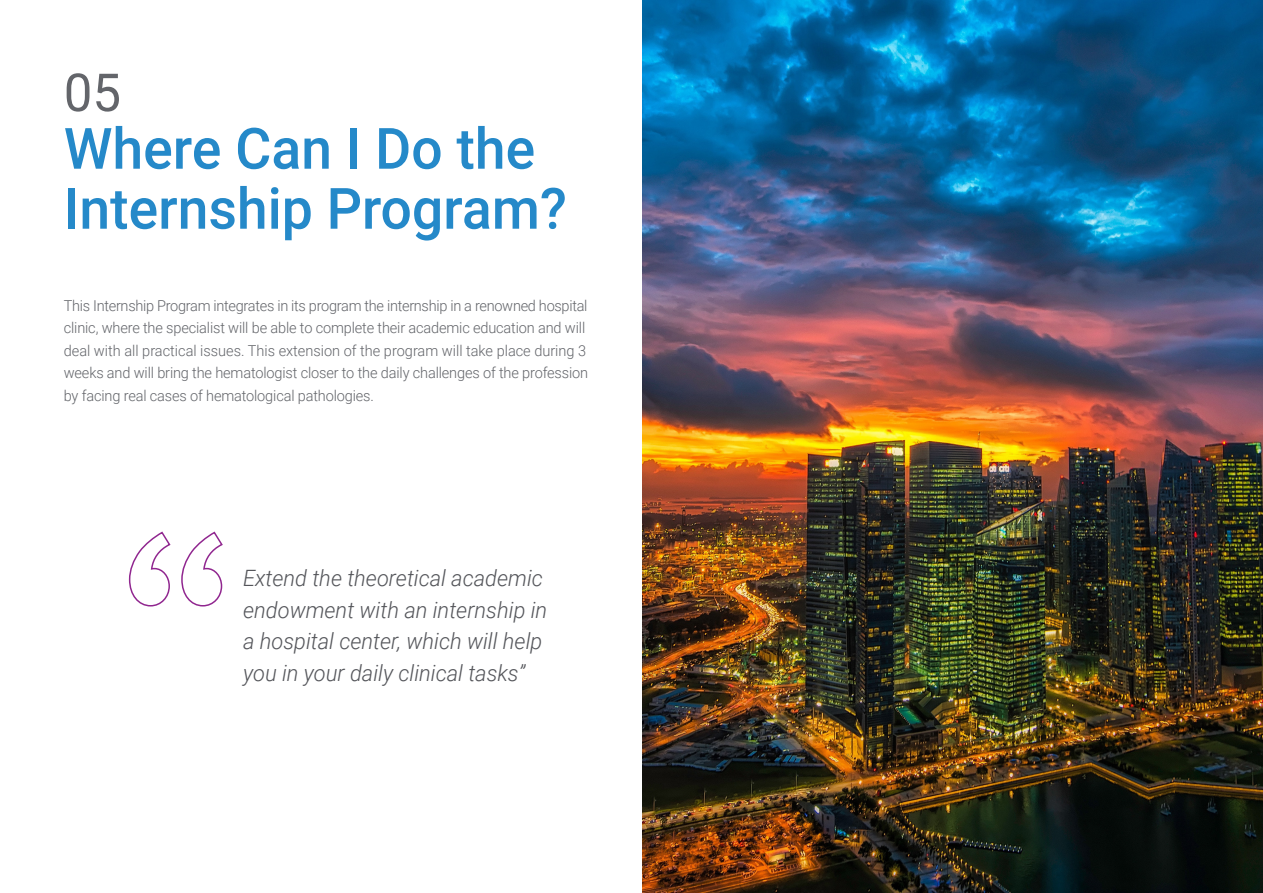
<style>
.page{position:relative;width:1263px;height:893px;background:#fff}
.page>*{position:absolute;margin:0;border:0;box-sizing:border-box;transform-origin:0 0}
.Portadilla{font:500 57px/60px "Roboto";color:#2589c9}
.t1{font:52.5px "Roboto";color:#63656a}
.Destacados{font:italic 300 22.5px/31.5px "Roboto";color:#54555a}
.Texto_Simple{font:300 15px/22.5px "Roboto";letter-spacing:-.01em;color:#63656a}
</style>
<div class="page">
<svg style="left:128px;top:531px;width:95px;height:76px"></svg>
<img style="left:642px;top:0;width:621px;height:893px">
<p class="t1" style="left:64px;top:56px;width:59px">05</p>
<p class="Portadilla" style="left:64px;top:116px;width:504px">Where Can I Do the<br>Internship Program?</p>
<p class="Texto_Simple" style="left:64px;top:293px;width:526px">This Internship Program integrates in its program the internship in a renowned hospital clinic, where the specialist will be able to complete their academic education and will deal with all practical issues. This extension of the program will take place during 3 weeks and will bring the hematologist closer to the daily challenges of the profession by facing real cases of hematological pathologies.</p>
<p class="Destacados" style="left:243px;top:561px;width:306px">Extend the theoretical academic endowment with an internship in a hospital center, which will help you in your daily clinical tasks”</p>
</div>
